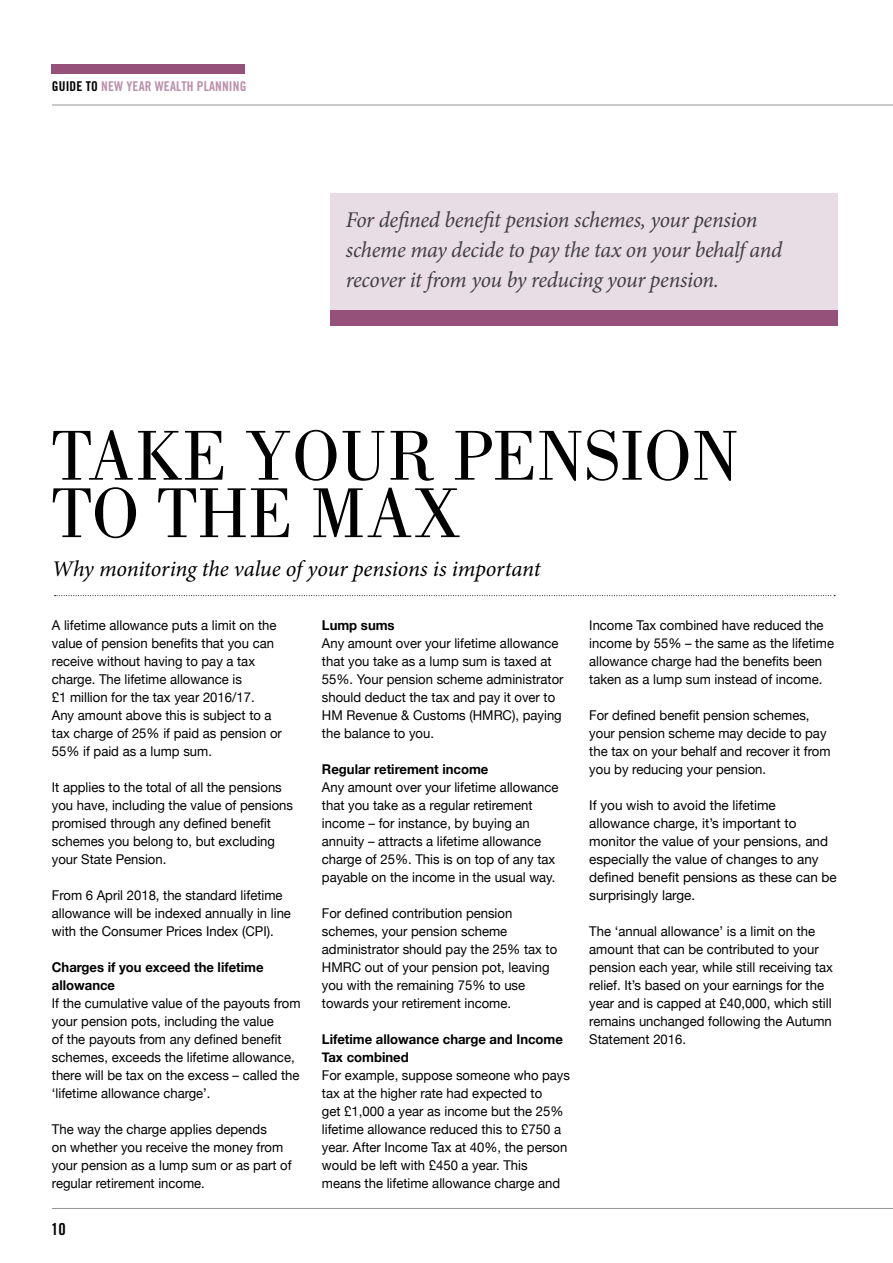
<style>
.page{position:relative;width:893px;height:1263px;background:#fff}
.page>*{position:absolute;margin:0;border:0;box-sizing:border-box;transform-origin:0 0}
.t1{font:73.05px/57.4px "Bodoni";color:#000}
.t2{font:italic 22.5px/30px "Minion Pro";letter-spacing:-.015em;color:#414042}
.t3{font:italic 22.5px "Minion Pro";letter-spacing:-.01em;color:#000}
.t4{font:16.5px "Trade Gothic Bold Cond Twenty";color:#000}
.t5{font:13.5px/18px "Helvetica Neue";color:#000}
.t6{font:700 13.5px/18px "Helvetica Neue";color:#000}
.t7{font:13.5px "Trade Gothic Bold Cond Twenty";letter-spacing:.01em;color:#bb90aa}
.s1{color:#000}
</style>
<div class="page">
<hr style="left:52px;top:1208px;width:841px;height:1px;background:#939598">
<hr style="left:52px;top:105px;width:841px;height:1px;background:#939598">
<div style="left:51px;top:65px;width:193px;height:9px;background:#95517a"></div>
<svg style="left:55px;top:595px;width:780px;height:1px"></svg>
<div style="left:330px;top:193px;width:508px;height:124px;background:#e9dde5"></div>
<div style="left:330px;top:310px;width:507px;height:15px;background:#95517a"></div>
<p class="t7" style="left:52px;top:78px;width:196px"><span class="s1">GUIDE TO</span> NEW YEAR WEALTH PLANNING</p>
<h2 class="t2" style="left:346px;top:205px;width:438px">For defined benefit pension schemes, your pension scheme may decide to pay the tax on your behalf and recover it from you by reducing your pension.</h2>
<h1 class="t1" style="left:52px;top:427px;width:689px">TAKE YOUR PENSION<br>TO THE MAX</h1>
<h2 class="t3" style="left:52px;top:553px;width:490px">Why monitoring the value of your pensions is important</h2>
<p class="t5" style="left:52px;top:617px;width:232px">A lifetime allowance puts a limit on the value of pension benefits that you can receive without having to pay a tax charge. The lifetime allowance is<br>£1 million for the tax year 2016/17.<br>Any amount above this is subject to a tax charge of 25% if paid as pension or 55% if paid as a lump sum.</p>
<p class="t5" style="left:52px;top:779px;width:243px">It applies to the total of all the pensions you have, including the value of pensions promised through any defined benefit schemes you belong to, but excluding your State Pension.</p>
<p class="t5" style="left:52px;top:887px;width:241px">From 6 April 2018, the standard lifetime allowance will be indexed annually in line with the Consumer Prices Index (CPI).</p>
<p class="t6" style="left:52px;top:959px;width:213px">Charges if you exceed the lifetime allowance</p>
<p class="t5" style="left:52px;top:995px;width:250px">If the cumulative value of the payouts from your pension pots, including the value<br>of the payouts from any defined benefit schemes, exceeds the lifetime allowance, there will be tax on the excess – called the ‘lifetime allowance charge’.</p>
<p class="t5" style="left:52px;top:1121px;width:241px">The way the charge applies depends<br>on whether you receive the money from your pension as a lump sum or as part of regular retirement income.</p>
<p class="t5" style="left:589px;top:617px;width:246px">Income Tax combined have reduced the income by 55% – the same as the lifetime allowance charge had the benefits been taken as a lump sum instead of income.</p>
<p class="t5" style="left:589px;top:707px;width:243px">For defined benefit pension schemes, your pension scheme may decide to pay the tax on your behalf and recover it from you by reducing your pension.</p>
<p class="t5" style="left:589px;top:797px;width:249px">If you wish to avoid the lifetime allowance charge, it’s important to monitor the value of your pensions, and especially the value of changes to any defined benefit pensions as these can be surprisingly large.</p>
<p class="t5" style="left:589px;top:923px;width:245px">The ‘annual allowance’ is a limit on the amount that can be contributed to your pension each year, while still receiving tax relief. It’s based on your earnings for the year and is capped at £40,000, which still remains unchanged following the Autumn Statement 2016.</p>
<p class="t6" style="left:322px;top:616px;width:74px">Lump sums</p>
<p class="t5" style="left:322px;top:635px;width:243px">Any amount over your lifetime allowance that you take as a lump sum is taxed at 55%. Your pension scheme administrator should deduct the tax and pay it over to HM Revenue &amp; Customs (HMRC), paying the balance to you.</p>
<p class="t6" style="left:322px;top:760px;width:168px">Regular retirement income</p>
<p class="t5" style="left:322px;top:779px;width:238px">Any amount over your lifetime allowance that you take as a regular retirement income – for instance, by buying an annuity – attracts a lifetime allowance charge of 25%. This is on top of any tax payable on the income in the usual way.</p>
<p class="t5" style="left:322px;top:905px;width:237px">For defined contribution pension schemes, your pension scheme administrator should pay the 25% tax to HMRC out of your pension pot, leaving you with the remaining 75% to use towards your retirement income.</p>
<p class="t6" style="left:322px;top:1030px;width:243px">Lifetime allowance charge and Income<br>Tax combined</p>
<p class="t5" style="left:322px;top:1067px;width:250px">For example, suppose someone who pays tax at the higher rate had expected to<br>get £1,000 a year as income but the 25% lifetime allowance reduced this to £750 a year. After Income Tax at 40%, the person would be left with £450 a year. This<br>means the lifetime allowance charge and</p>
<p class="t4" style="left:51px;top:1219px;width:16px">10</p>
</div>
